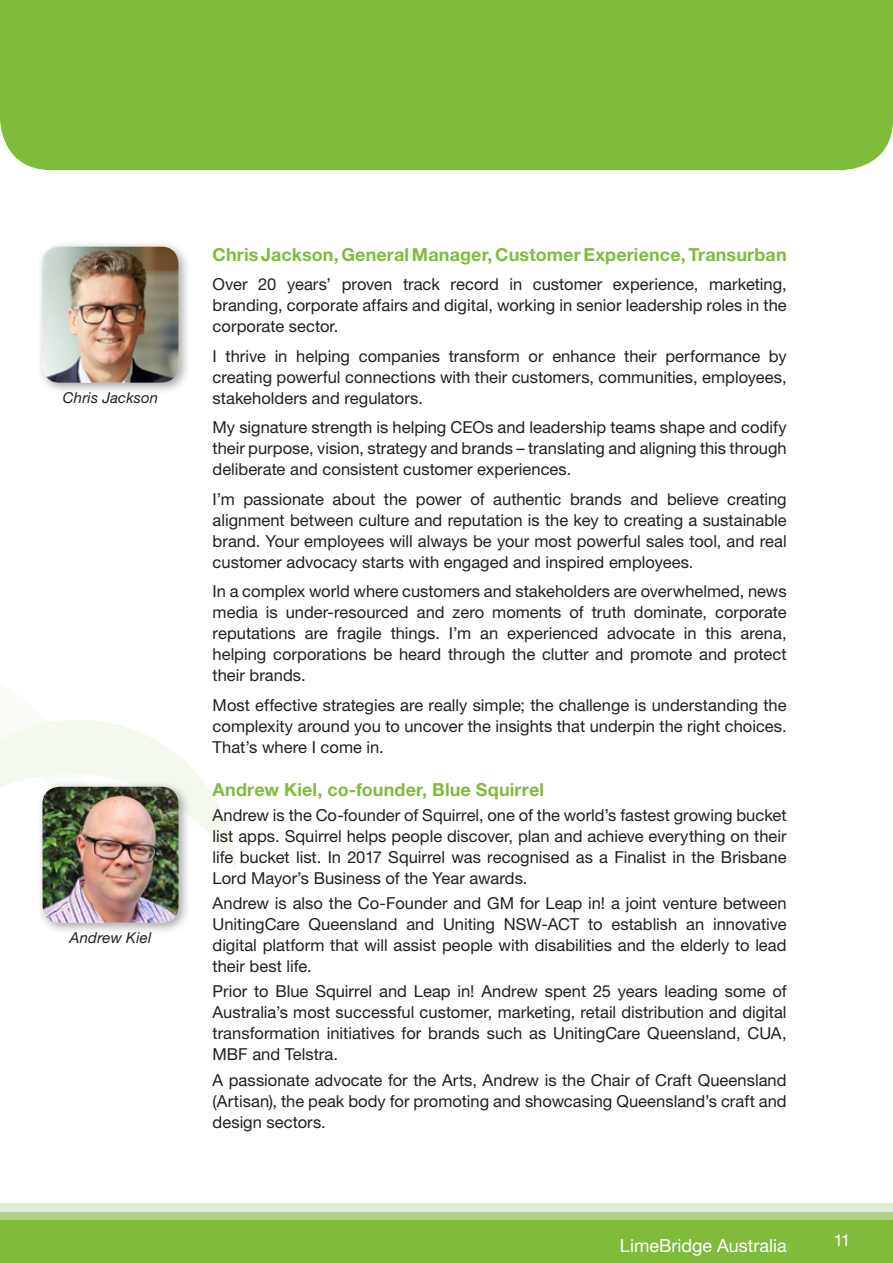
<style>
.page{position:relative;width:893px;height:1263px;background:#fff}
.page>*{position:absolute;margin:0;border:0;box-sizing:border-box;transform-origin:0 0}
.t1{font:700 18px "Helvetica Neue LT";letter-spacing:.005em;color:#80bc3c}
.t2{font:18px "Helvetica Neue LT";color:#fff}
.t3{font:16.5px/21px "Helvetica Neue LT";color:#231f20;text-align:justify}
.t4{font:16.5px "Helvetica Neue LT";color:#fff}
.t5{font:italic 15px "Helvetica Neue LT";letter-spacing:.01em;color:#231f20}
</style>
<div class="page">
<div style="left:0;top:1203px;width:893px;height:60px;background:#e1edd2"></div>
<div style="left:0;top:1212px;width:893px;height:51px;background:#b0d285"></div>
<div style="left:0;top:1220px;width:893px;height:43px;background:#80bc3c"></div>
<div style="left:1px;top:0;width:892px;height:170px;background:#80bc3c"></div>
<svg style="left:154px;top:739px;width:82px;height:131px"></svg>
<svg style="left:0;top:720px;width:154px;height:67px"></svg>
<svg style="left:0;top:0;width:1px;height:127px"></svg>
<div style="left:37px;top:241px;width:154px;height:154px;background:#231f20;opacity:.4"></div>
<img style="left:43px;top:247px;width:136px;height:136px">
<div style="left:37px;top:781px;width:154px;height:154px;background:#231f20;opacity:.4"></div>
<img style="left:43px;top:787px;width:136px;height:136px">
<p class="t5" style="left:63px;top:389px;width:97px">Chris Jackson</p>
<p class="t5" style="left:70px;top:929px;width:83px">Andrew Kiel</p>
<p class="t1" style="left:213px;top:243px;width:576px">Chris Jackson, General Manager, Customer Experience, Transurban</p>
<p class="t3" style="left:213px;top:274px;width:576px">Over 20 years’ proven track record in customer experience, marketing, branding, corporate affairs and digital, working in senior leadership roles in the corporate sector.</p>
<p class="t3" style="left:213px;top:345px;width:576px">I thrive in helping companies transform or enhance their performance by creating powerful connections with their customers, communities, employees, stakeholders and regulators.</p>
<p class="t3" style="left:213px;top:417px;width:576px">My signature strength is helping CEOs and leadership teams shape and codify their purpose, vision, strategy and brands – translating and aligning this through deliberate and consistent customer experiences.</p>
<p class="t3" style="left:213px;top:488px;width:576px">I’m passionate about the power of authentic brands and believe creating alignment between culture and reputation is the key to creating a sustainable brand. Your employees will always be your most powerful sales tool, and real customer advocacy starts with engaged and inspired employees.</p>
<p class="t3" style="left:213px;top:581px;width:576px">In a complex world where customers and stakeholders are overwhelmed, news media is under-resourced and zero moments of truth dominate, corporate reputations are fragile things. I’m an experienced advocate in this arena, helping corporations be heard through the clutter and promote and protect their brands.</p>
<p class="t3" style="left:213px;top:694px;width:576px">Most effective strategies are really simple; the challenge is understanding the complexity around you to uncover the insights that underpin the right choices.<br>That’s where I come in.</p>
<p class="t1" style="left:213px;top:778px;width:333px">Andrew Kiel, co-founder, Blue Squirrel</p>
<p class="t3" style="left:213px;top:804px;width:575px">Andrew is the Co-founder of Squirrel, one of the world’s fastest growing bucket list apps. Squirrel helps people discover, plan and achieve everything on their life bucket list. In 2017 Squirrel was recognised as a Finalist in the Brisbane Lord Mayor’s Business of the Year awards.</p>
<p class="t3" style="left:213px;top:892px;width:576px">Andrew is also the Co-Founder and GM for Leap in! a joint venture between UnitingCare Queensland and Uniting NSW-ACT to establish an innovative digital platform that will assist people with disabilities and the elderly to lead their best life.</p>
<p class="t3" style="left:213px;top:981px;width:576px">Prior to Blue Squirrel and Leap in! Andrew spent 25 years leading some of Australia’s most successful customer, marketing, retail distribution and digital transformation initiatives for brands such as UnitingCare Queensland, CUA, MBF and Telstra.</p>
<p class="t3" style="left:213px;top:1069px;width:576px">A passionate advocate for the Arts, Andrew is the Chair of Craft Queensland (Artisan), the peak body for promoting and showcasing Queensland’s craft and design sectors.</p>
<p class="t2" style="left:620px;top:1234px;width:168px">LimeBridge Australia</p>
<p class="t4" style="left:834px;top:1230px;width:18px">11</p>
</div>
